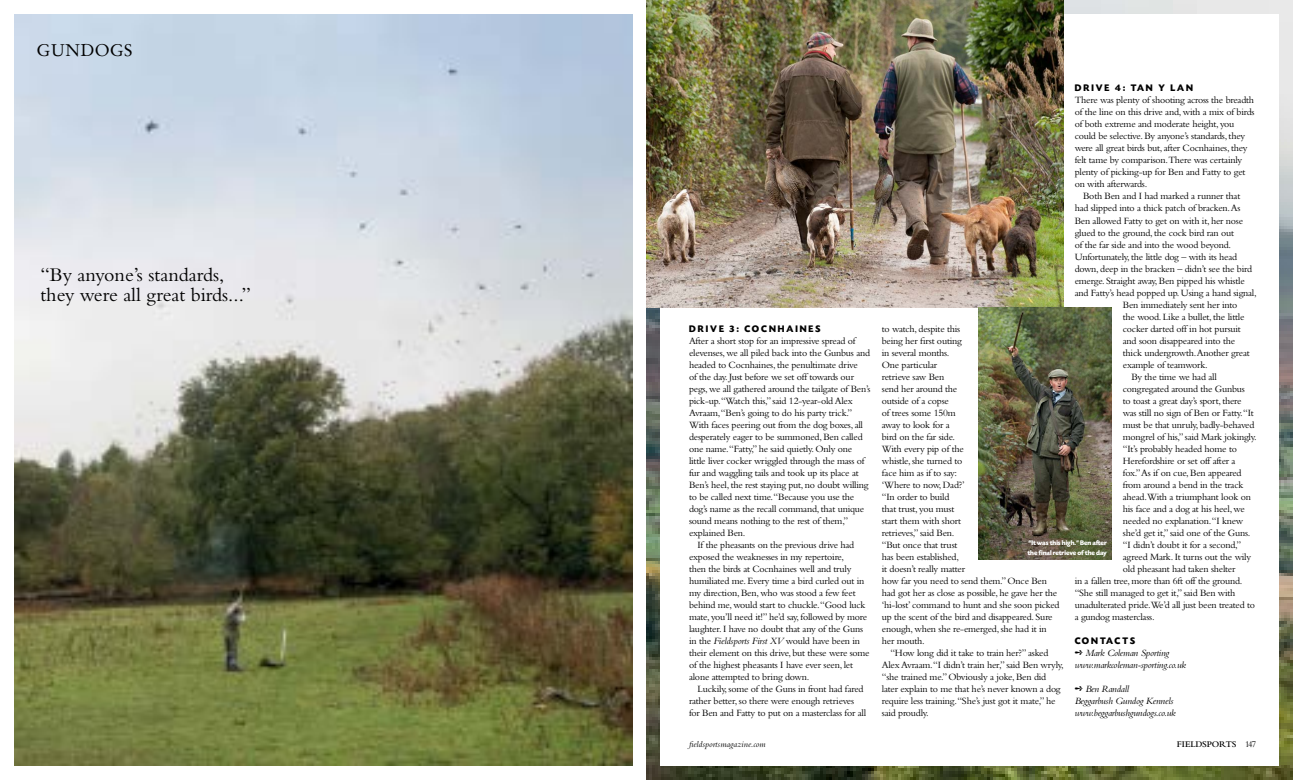
<style>
.page{position:relative;width:1293px;height:780px;background:#fff}
.page>*{position:absolute;margin:0;border:0;box-sizing:border-box;transform-origin:0 0}
.t1{font:20px/20px "Bembo";color:#000}
.t2{font:17px "Original Garamond BT";letter-spacing:.02em;color:#000}
.t3{font:10px/12px "Bembo";letter-spacing:-.02em;color:#000}
.t4{font:italic 10px/12px "Bembo";letter-spacing:-.02em;color:#000}
.t5{font:700 10px "Today SH";letter-spacing:.2em;color:#000}
.t6{font:italic 9px "Bembo";color:#000}
.t7{font:9px "Bembo Semibold Os F";letter-spacing:-.005em;color:#000}
.t8{font:700 7px/10px "Today SH";color:#fff}
.s1{font-style:italic}
.s2{font-family:"Bembo"}
</style>
<div class="page">
<img style="left:646px;top:0;width:647px;height:780px">
<div style="left:660px;top:14px;width:618px;height:751px;background:#fff"></div>
<img style="left:14px;top:14px;width:618px;height:751px">
<img style="left:646px;top:0;width:417px;height:307px">
<img style="left:978px;top:307px;width:133px;height:252px">
<h2 class="t2" style="left:37px;top:39px;width:97px">GUNDOGS</h2>
<h1 class="t1" style="left:40px;top:264px;width:212px">“By anyone’s standards, they were all great birds...”</h1>
<p class="t5" style="left:689px;top:323px;width:133px">DRIVE 3: COC NHAINES</p>
<p class="t3" style="left:689px;top:334px;width:168px">After a short stop for an impressive spread of</p>
<p class="t3" style="left:689px;top:346px;width:183px">elevenses, we all piled back into the Gunbus and</p>
<p class="t3" style="left:689px;top:358px;width:170px">headed to Cocnhaines, the penultimate drive</p>
<p class="t3" style="left:689px;top:370px;width:166px">of the day. Just before we set off towards our</p>
<p class="t3" style="left:689px;top:382px;width:183px">pegs, we all gathered around the tailgate of Ben’s</p>
<p class="t3" style="left:689px;top:394px;width:165px">pick-up.“Watch this,” said 12-year-old Alex</p>
<p class="t3" style="left:689px;top:406px;width:165px">Avraam,“Ben’s going to do his party trick.”</p>
<p class="t3" style="left:689px;top:418px;width:175px">With faces peering out from the dog boxes, all</p>
<p class="t3" style="left:689px;top:430px;width:175px">desperately eager to be summoned, Ben called</p>
<p class="t3" style="left:689px;top:442px;width:165px">one name.“Fatty,” he said quietly. Only one</p>
<p class="t3" style="left:689px;top:454px;width:177px">little liver cocker wriggled through the mass of</p>
<p class="t3" style="left:689px;top:466px;width:171px">fur and waggling tails and took up its place at</p>
<p class="t3" style="left:689px;top:478px;width:181px">Ben’s heel, the rest staying put, no doubt willing</p>
<p class="t3" style="left:689px;top:490px;width:167px">to be called next time.“Because you use the</p>
<p class="t3" style="left:689px;top:502px;width:177px">dog’s name as the recall command, that unique</p>
<p class="t3" style="left:689px;top:514px;width:161px">sound means nothing to the rest of them,”</p>
<p class="t3" style="left:689px;top:526px;width:58px">explained Ben.</p>
<p class="t3" style="left:697px;top:538px;width:158px">If the pheasants on the previous drive had</p>
<p class="t3" style="left:689px;top:550px;width:157px">exposed the weaknesses in my repertoire,</p>
<p class="t3" style="left:689px;top:562px;width:164px">then the birds at Cocnhaines well and truly</p>
<p class="t3" style="left:689px;top:574px;width:177px">humiliated me. Every time a bird curled out in</p>
<p class="t3" style="left:689px;top:586px;width:168px">my direction, Ben, who was stood a few feet</p>
<p class="t3" style="left:689px;top:598px;width:178px">behind me, would start to chuckle.“Good luck</p>
<p class="t3" style="left:689px;top:610px;width:180px">mate, you’ll need it!” he’d say, followed by more</p>
<p class="t3" style="left:689px;top:622px;width:175px">laughter. I have no doubt that any of the Guns</p>
<p class="t3" style="left:689px;top:634px;width:173px">in the <span class="s1">Fieldsports First XV</span> would have been in</p>
<p class="t3" style="left:689px;top:646px;width:182px">their element on this drive, but these were some</p>
<p class="t3" style="left:689px;top:658px;width:165px">of the highest pheasants I have ever seen, let</p>
<p class="t3" style="left:689px;top:670px;width:122px">alone attempted to bring down.</p>
<p class="t3" style="left:697px;top:682px;width:168px">Luckily, some of the Guns in front had fared</p>
<p class="t3" style="left:689px;top:694px;width:166px">rather better, so there were enough retrieves</p>
<p class="t3" style="left:689px;top:706px;width:179px">for Ben and Fatty to put on a masterclass for all</p>
<p class="t5" style="left:1074px;top:83px;width:120px">DRIVE 4: TAN Y LAN</p>
<p class="t3" style="left:1074px;top:94px;width:181px">There was plenty of shooting across the breadth of the line on this drive and, with a mix of birds of both extreme and moderate height, you could be selective. By anyone’s standards, they were all great birds but, after Cocnhaines, they felt tame by comparison.There was certainly plenty of picking-up for Ben and Fatty to get on with afterwards.</p>
<p class="t3" style="left:1083px;top:190px;width:159px">Both Ben and I had marked a runner that</p>
<p class="t3" style="left:1074px;top:202px;width:167px">had slipped into a thick patch of bracken.As</p>
<p class="t3" style="left:1074px;top:214px;width:170px">Ben allowed Fatty to get on with it, her nose</p>
<p class="t3" style="left:1074px;top:226px;width:161px">glued to the ground, the cock bird ran out</p>
<p class="t3" style="left:1074px;top:238px;width:158px">of the far side and into the wood beyond.</p>
<p class="t3" style="left:1074px;top:250px;width:164px">Unfortunately, the little dog – with its head</p>
<p class="t3" style="left:1074px;top:262px;width:179px">down, deep in the bracken – didn’t see the bird</p>
<p class="t3" style="left:1074px;top:274px;width:171px">emerge. Straight away, Ben pipped his whistle</p>
<p class="t3" style="left:1074px;top:286px;width:184px">and Fatty’s head popped up. Using a hand signal,</p>
<p class="t3" style="left:1123px;top:298px;width:116px">Ben immediately sent her into</p>
<p class="t3" style="left:1123px;top:310px;width:123px">the wood. Like a bullet, the little</p>
<p class="t3" style="left:1123px;top:322px;width:119px">cocker darted off in hot pursuit</p>
<p class="t3" style="left:1123px;top:334px;width:114px">and soon disappeared into the</p>
<p class="t3" style="left:1123px;top:346px;width:128px">thick undergrowth.Another great</p>
<p class="t3" style="left:1123px;top:358px;width:86px">example of teamwork.</p>
<p class="t3" style="left:1131px;top:370px;width:87px">By the time we had all</p>
<p class="t3" style="left:1123px;top:382px;width:123px">congregated around the Gunbus</p>
<p class="t3" style="left:1123px;top:394px;width:120px">to toast a great day’s sport, there</p>
<p class="t3" style="left:1123px;top:406px;width:132px">was still no sign of Ben or Fatty.“It</p>
<p class="t3" style="left:1123px;top:418px;width:133px">must be that unruly, badly-behaved</p>
<p class="t3" style="left:1123px;top:430px;width:135px">mongrel of his,” said Mark jokingly.</p>
<p class="t3" style="left:1123px;top:442px;width:116px">“It’s probably headed home to</p>
<p class="t3" style="left:1123px;top:454px;width:114px">Herefordshire or set off after a</p>
<p class="t3" style="left:1123px;top:466px;width:120px">fox.” As if on cue, Ben appeared</p>
<p class="t3" style="left:1123px;top:478px;width:122px">from around a bend in the track</p>
<p class="t3" style="left:1123px;top:490px;width:130px">ahead.With a triumphant look on</p>
<p class="t3" style="left:1123px;top:502px;width:123px">his face and a dog at his heel, we</p>
<p class="t3" style="left:1123px;top:514px;width:122px">needed no explanation.“I knew</p>
<p class="t3" style="left:1123px;top:526px;width:129px">she’d get it,” said one of the Guns.</p>
<p class="t3" style="left:1123px;top:538px;width:120px">“I didn’t doubt it for a second,”</p>
<p class="t3" style="left:1123px;top:550px;width:130px">agreed Mark. It turns out the wily</p>
<p class="t3" style="left:1123px;top:562px;width:114px">old pheasant had taken shelter</p>
<p class="t3" style="left:1074px;top:574px;width:169px">in a fallen tree, more than 6ft off the ground.</p>
<p class="t3" style="left:1074px;top:586px;width:162px">“She still managed to get it,” said Ben with</p>
<p class="t3" style="left:1074px;top:598px;width:182px">unadulterated pride.We’d all just been treated to</p>
<p class="t3" style="left:1074px;top:610px;width:81px">a gundog masterclass.</p>
<p class="t5" style="left:1074px;top:635px;width:62px">CONTAC TS</p>
<p class="t4" style="left:1074px;top:646px;width:113px">➺ Mark Coleman Sporting www.markcoleman-sporting.co.uk</p>
<p class="t4" style="left:1074px;top:682px;width:103px">➺ Ben Randall<br>Beggarbush Gundog Kennels www.beggarbushgundogs.co.uk</p>
<p class="t3" style="left:882px;top:322px;width:179px">to watch, despite this<br>being her first outing<br>in several months.<br>One particular<br>retrieve saw Ben<br>send her around the<br>outside of a copse<br>of trees some 150m<br>away to look for a<br>bird on the far side.<br>With every pip of the<br>whistle, she turned to<br>face him as if to say:<br>‘Where to now, Dad?’<br>“In order to build<br>that trust, you must<br>start them with short<br>retrieves,” said Ben.<br>“But once that trust<br>has been established,<br>it doesn’t really matter<br>how far you need to send them.” Once Ben had got her as close as possible, he gave her the ‘hi-lost’ command to hunt and she soon picked up the scent of the bird and disappeared. Sure enough, when she re-emerged, she had it in her mouth.</p>
<p class="t3" style="left:882px;top:646px;width:183px;text-indent:8px">“How long did it take to train her?” asked Alex Avraam.“I didn’t train her,” said Ben wryly, “she trained me.” Obviously a joke, Ben did later explain to me that he’s never known a dog require less training.“She’s just got it mate,” he said proudly.</p>
<p class="t8" style="left:1027px;top:537px;width:81px">“IT WAS THIS HIGH.” BEN AFTER<br>THE FINAL RETRIEVE OF THE DAY</p>
<p class="t6" style="left:689px;top:739px;width:78px">fieldsportsmagazine.com</p>
<p class="t7" style="left:1177px;top:739px;width:81px">FIELDSPORTS <span class="s2">147</span></p>
</div>
